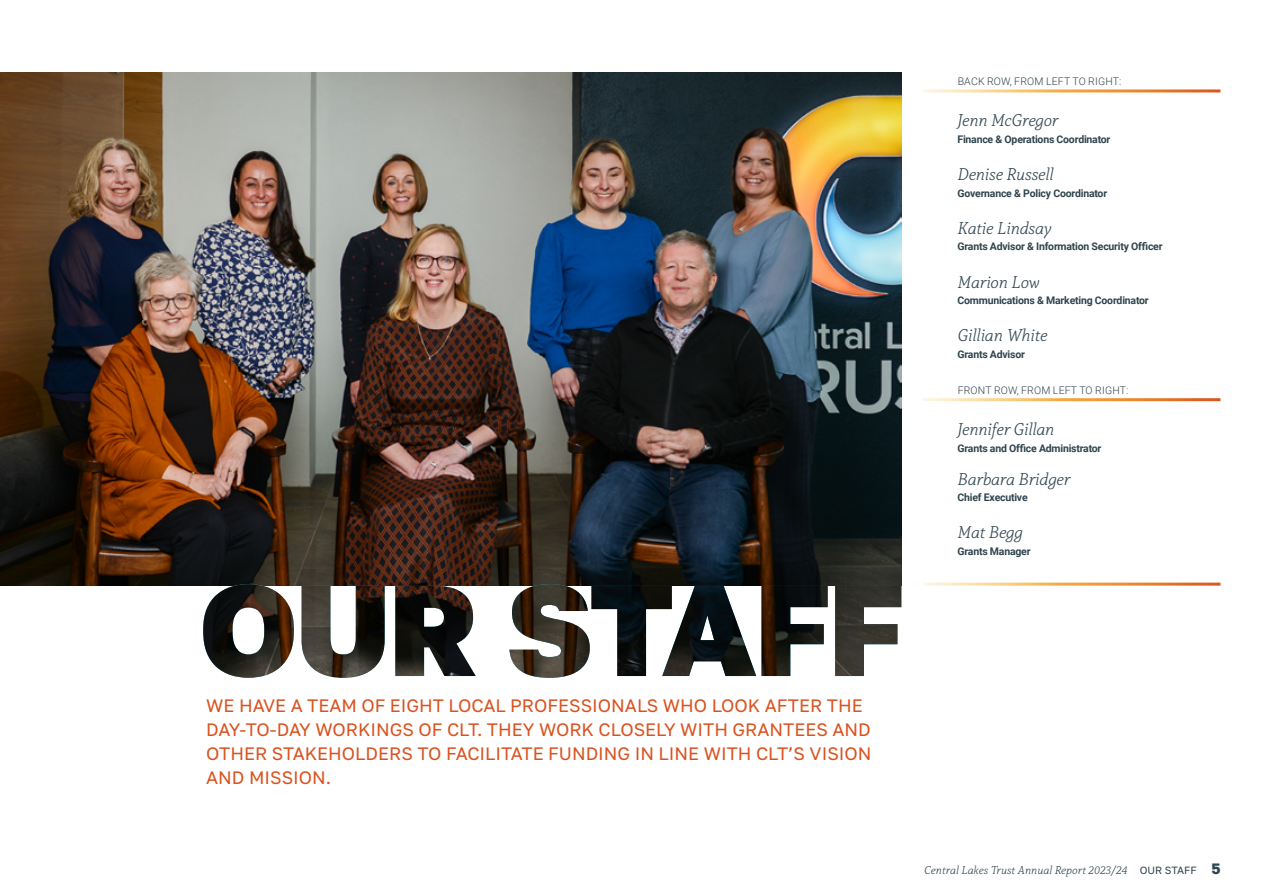
<style>
.page{position:relative;width:1263px;height:893px;background:#fff}
.page>*{position:absolute;margin:0;border:0;box-sizing:border-box;transform-origin:0 0}
.t1{font:18px/24px "Golos Text";color:#db521f}
.t2{font:italic 300 18px "Capitolina";letter-spacing:-.01em;color:#2f444e}
.t3{font:italic 300 12px "Capitolina";color:#2f444e}
.t4{font:700 10.5px "Roboto";letter-spacing:-.02em;color:#2f444e}
.t5{font:300 10.5px "Roboto";letter-spacing:.015em;color:#2f444e}
.s1{font-family:"Golos Text";font-weight:400;font-style:normal;font-size:10.5px}
.s2{font-family:"Golos Text";font-weight:700;font-style:normal;font-size:15px}
</style>
<div class="page">
<img style="left:0;top:72px;width:901px;height:514px">
<img style="left:203px;top:584px;width:698px;height:94px">
<p class="t5" style="left:958px;top:74px;width:165px">BACK ROW, FROM LEFT TO RIGHT:</p>
<h1 class="t2" style="left:957px;top:110px;width:102px">Jenn McGregor</h1>
<p class="t4" style="left:957px;top:132px;width:154px">Finance &amp; Operations Coordinator</p>
<h1 class="t2" style="left:957px;top:164px;width:98px">Denise Russell</h1>
<p class="t4" style="left:957px;top:186px;width:151px">Governance &amp; Policy Coordinator</p>
<h1 class="t2" style="left:957px;top:218px;width:96px">Katie Lindsay</h1>
<p class="t4" style="left:957px;top:239px;width:207px">Grants Advisor &amp; Information Security Officer</p>
<h1 class="t2" style="left:957px;top:271px;width:84px">Marion Low</h1>
<p class="t4" style="left:957px;top:293px;width:193px">Communications &amp; Marketing Coordinator</p>
<h1 class="t2" style="left:957px;top:325px;width:91px">Gillian White</h1>
<p class="t4" style="left:957px;top:347px;width:69px">Grants Advisor</p>
<p class="t5" style="left:958px;top:383px;width:172px">FRONT ROW, FROM LEFT TO RIGHT:</p>
<h1 class="t2" style="left:957px;top:419px;width:98px">Jennifer Gillan</h1>
<p class="t4" style="left:957px;top:441px;width:145px">Grants and Office Administrator</p>
<h1 class="t2" style="left:957px;top:468px;width:114px">Barbara Bridger</h1>
<p class="t4" style="left:957px;top:490px;width:72px">Chief Executive</p>
<h1 class="t2" style="left:957px;top:522px;width:67px">Mat Begg</h1>
<p class="t4" style="left:957px;top:544px;width:75px">Grants Manager</p>
<h1 class="t1" style="left:206px;top:693px;width:667px">WE HAVE A TEAM OF EIGHT LOCAL PROFESSIONALS WHO LOOK AFTER THE DAY-TO-DAY WORKINGS OF CLT. THEY WORK CLOSELY WITH GRANTEES AND OTHER STAKEHOLDERS TO FACILITATE FUNDING IN LINE WITH CLT’S VISION AND MISSION.</h1>
<p class="t3" style="left:924px;top:863px;width:298px">Central Lakes Trust Annual Report 2023/24 <span class="s1">OUR STAFF</span> <span class="s2">5</span></p>
</div>
